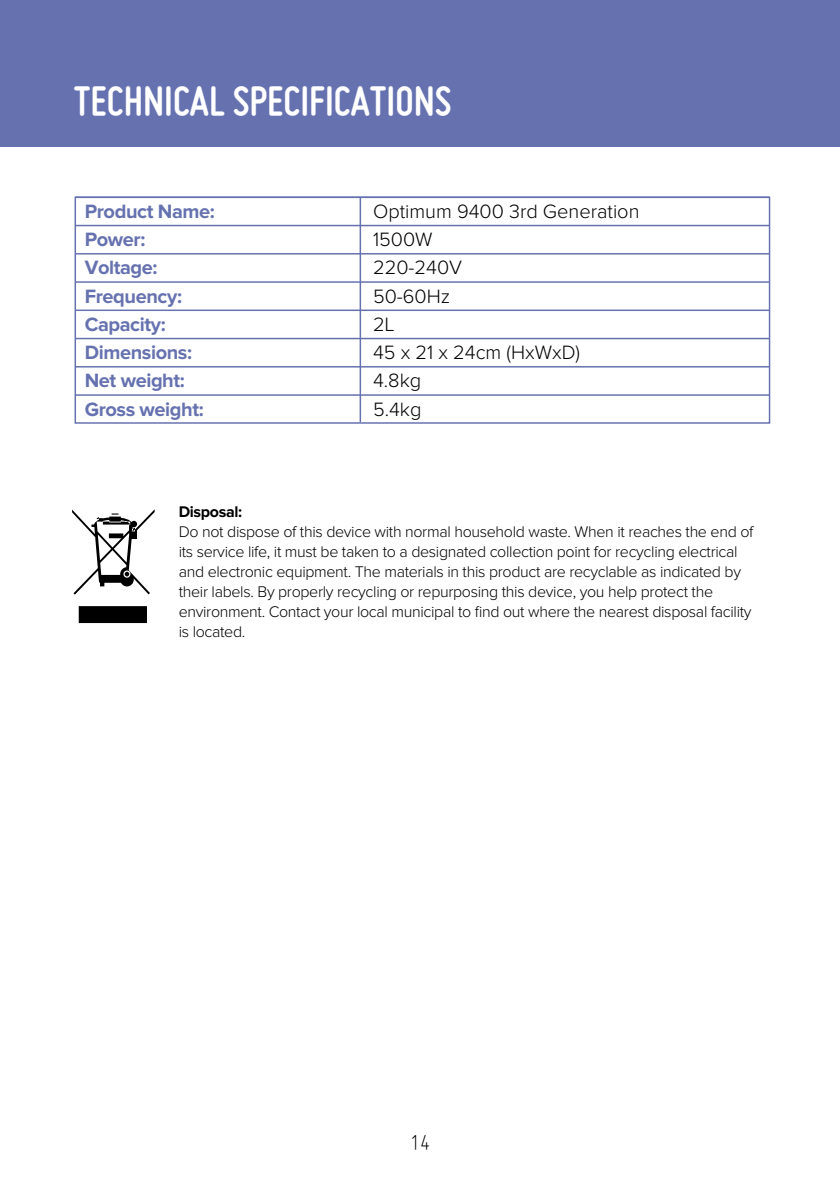
<style>
.page{position:relative;width:840px;height:1191px;background:#fff}
.page>*{position:absolute;margin:0;border:0;box-sizing:border-box;transform-origin:0 0}
.t1{font:700 44px "Miso";color:#fff}
.t2{font:300 24px "Miso";color:#000}
.t3{font:700 20px/28.2px "Proxima Nova";letter-spacing:-.02em;color:#6672b0}
.t4{font:300 20px/28.2px "Proxima Nova";color:#000}
.t5{font:300 16px/20px "Proxima Nova";letter-spacing:-.02em;color:#000}
.t6{font:700 16px "Proxima Nova";letter-spacing:-.02em;color:#000}
</style>
<div class="page">
<svg style="left:0;top:146px;width:839px;height:478px"></svg>
<div style="left:0;top:0;width:839px;height:146px;background:#6672b0"></div>
<div style="left:74px;top:196px;width:695px;height:228px;border:2px solid #6672b0"></div>
<hr style="left:75px;top:394px;width:694px;height:2px;background:#6672b0">
<hr style="left:75px;top:366px;width:694px;height:1px;background:#6672b0">
<hr style="left:75px;top:338px;width:694px;height:1px;background:#6672b0">
<hr style="left:75px;top:309px;width:694px;height:2px;background:#6672b0">
<hr style="left:75px;top:281px;width:694px;height:2px;background:#6672b0">
<hr style="left:75px;top:253px;width:694px;height:1px;background:#6672b0">
<hr style="left:75px;top:225px;width:694px;height:1px;background:#6672b0">
<hr style="left:75px;top:196px;width:694px;height:2px;background:#6672b0">
<hr style="left:359px;top:197px;width:2px;height:225px;background:#6672b0">
<svg style="left:72px;top:509px;width:82px;height:114px"></svg>
<h1 class="t1" style="left:74px;top:76px;width:379px">TECHNICAL SPECIFICATIONS</h1>
<p class="t3" style="left:85px;top:198px;width:132px">Product Name:<br>Power:<br>Voltage:<br>Frequency:<br>Capacity:<br>Dimensions:<br>Net weight:<br>Gross weight:</p>
<p class="t4" style="left:373px;top:198px;width:268px">Optimum 9400 3rd Generation<br>1500W<br>220-240V<br>50-60Hz<br>2L<br>45 x 21 x 24cm (HxWxD)<br>4.8kg<br>5.4kg</p>
<p class="t6" style="left:179px;top:502px;width:65px">Disposal:</p>
<p class="t5" style="left:179px;top:522px;width:576px">Do not dispose of this device with normal household waste. When it reaches the end of its service life, it must be taken to a designated collection point for recycling electrical and electronic equipment. The materials in this product are recyclable as indicated by their labels. By properly recycling or repurposing this device, you help protect the environment. Contact your local municipal to find out where the nearest disposal facility is located.</p>
<h2 class="t2" style="left:410px;top:1129px;width:21px">14</h2>
</div>
